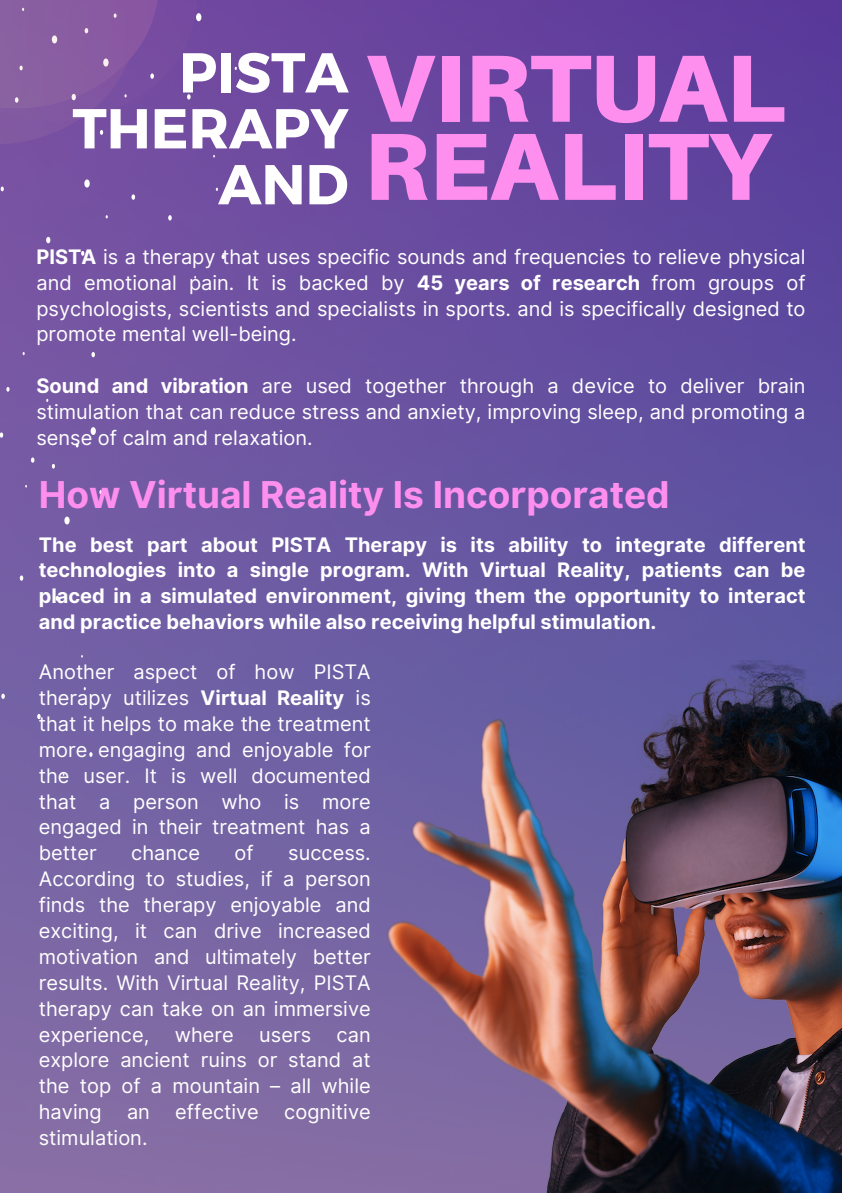
<style>
.page{position:relative;width:842px;height:1193px;background:#fff}
.page>*{position:absolute;margin:0;border:0;box-sizing:border-box;transform-origin:0 0}
.t1{font:900 95.45px "Aileron";color:#ff8fee}
.t2{font:700 56.05px/55.9px "Montserrat";color:#fff;text-align:right}
.t3{font:700 37px "Inter";color:#ff8fee}
.t4{font:20px/25.9px "Inter";color:#fff;text-align:justify}
.t5{font:700 20px/25.9px "Inter";color:#fff;text-align:justify}
.s1{font-weight:700}
</style>
<div class="page">
<img style="left:0;top:0;width:842px;height:1192px">
<img style="left:386px;top:660px;width:456px;height:532px">
<svg style="left:168px;top:215px;width:4px;height:5px"></svg>
<svg style="left:81px;top:251px;width:3px;height:5px"></svg>
<svg style="left:222px;top:254px;width:3px;height:5px"></svg>
<svg style="left:46px;top:237px;width:4px;height:6px"></svg>
<svg style="left:131px;top:194px;width:4px;height:6px"></svg>
<svg style="left:84px;top:179px;width:6px;height:8px"></svg>
<svg style="left:1px;top:186px;width:3px;height:5px"></svg>
<svg style="left:37px;top:713px;width:4px;height:6px"></svg>
<svg style="left:89px;top:752px;width:3px;height:4px"></svg>
<svg style="left:1px;top:693px;width:4px;height:5px"></svg>
<svg style="left:0;top:432px;width:3px;height:5px"></svg>
<div style="left:91px;top:427px;width:5px;height:8px;background:#fff;border-radius:50%"></div>
<div style="left:64px;top:516px;width:6px;height:8px;background:#fff;border-radius:50%"></div>
<svg style="left:99px;top:490px;width:3px;height:4px"></svg>
<svg style="left:52px;top:464px;width:3px;height:4px"></svg>
<svg style="left:56px;top:595px;width:3px;height:6px"></svg>
<svg style="left:20px;top:575px;width:3px;height:5px"></svg>
<svg style="left:91px;top:352px;width:4px;height:5px"></svg>
<svg style="left:76px;top:443px;width:3px;height:4px"></svg>
<svg style="left:6px;top:387px;width:4px;height:4px"></svg>
<svg style="left:31px;top:457px;width:3px;height:5px"></svg>
<svg style="left:0;top:0;width:202px;height:147px;background:#8056a1"></svg>
<p class="t2" style="left:72px;top:42px;width:278px">PISTA<br>THERAPY<br>AND</p>
<p class="t1" style="left:364px;top:29px;width:424px">VIRTUAL</p>
<p class="t1" style="left:364px;top:107px;width:409px">REALITY</p>
<p class="t4" style="left:36px;top:243px;width:770px"><span class="s1">PISTA</span> is a therapy that uses specific sounds and frequencies to relieve physical and emotional pain. It is backed by <span class="s1">45 years of research</span> from groups of psychologists, scientists and specialists in sports. and is specifically designed to promote mental well-being.</p>
<p class="t4" style="left:36px;top:373px;width:770px"><span class="s1">Sound and vibration</span> are used together through a device to deliver brain stimulation that can reduce stress and anxiety, improving sleep, and promoting a sense of calm and relaxation.</p>
<p class="t3" style="left:39px;top:472px;width:632px">How Virtual Reality Is Incorporated</p>
<p class="t5" style="left:39px;top:531px;width:768px">The best part about PISTA Therapy is its ability to integrate different technologies into a single program. With Virtual Reality, patients can be placed in a simulated environment, giving them the opportunity to interact and practice behaviors while also receiving helpful stimulation.</p>
<p class="t4" style="left:39px;top:658px;width:333px">Another aspect of how PISTA therapy utilizes <span class="s1">Virtual Reality</span> is that it helps to make the treatment more engaging and enjoyable for the user. It is well documented that a person who is more engaged in their treatment has a better</p>
<p class="t4" style="left:131px;top:839px;width:70px">chance</p>
<p class="t4" style="left:235px;top:839px;width:21px">of</p>
<p class="t4" style="left:39px;top:839px;width:333px;text-indent:249px">success.<br>According to studies, if a person finds the therapy enjoyable and exciting, it can drive increased motivation and ultimately better results. With Virtual Reality, PISTA therapy can take on an immersive experience,</p>
<p class="t4" style="left:175px;top:1021px;width:61px">where</p>
<p class="t4" style="left:259px;top:1021px;width:53px">users</p>
<p class="t4" style="left:39px;top:1021px;width:333px;text-indent:298px">can explore ancient ruins or stand at the top of a mountain – all while having</p>
<p class="t4" style="left:127px;top:1098px;width:24px">an</p>
<p class="t4" style="left:175px;top:1098px;width:85px">effective</p>
<p class="t4" style="left:284px;top:1098px;width:88px">cognitive</p>
<p class="t4" style="left:39px;top:1124px;width:110px">stimulation.</p>
</div>
